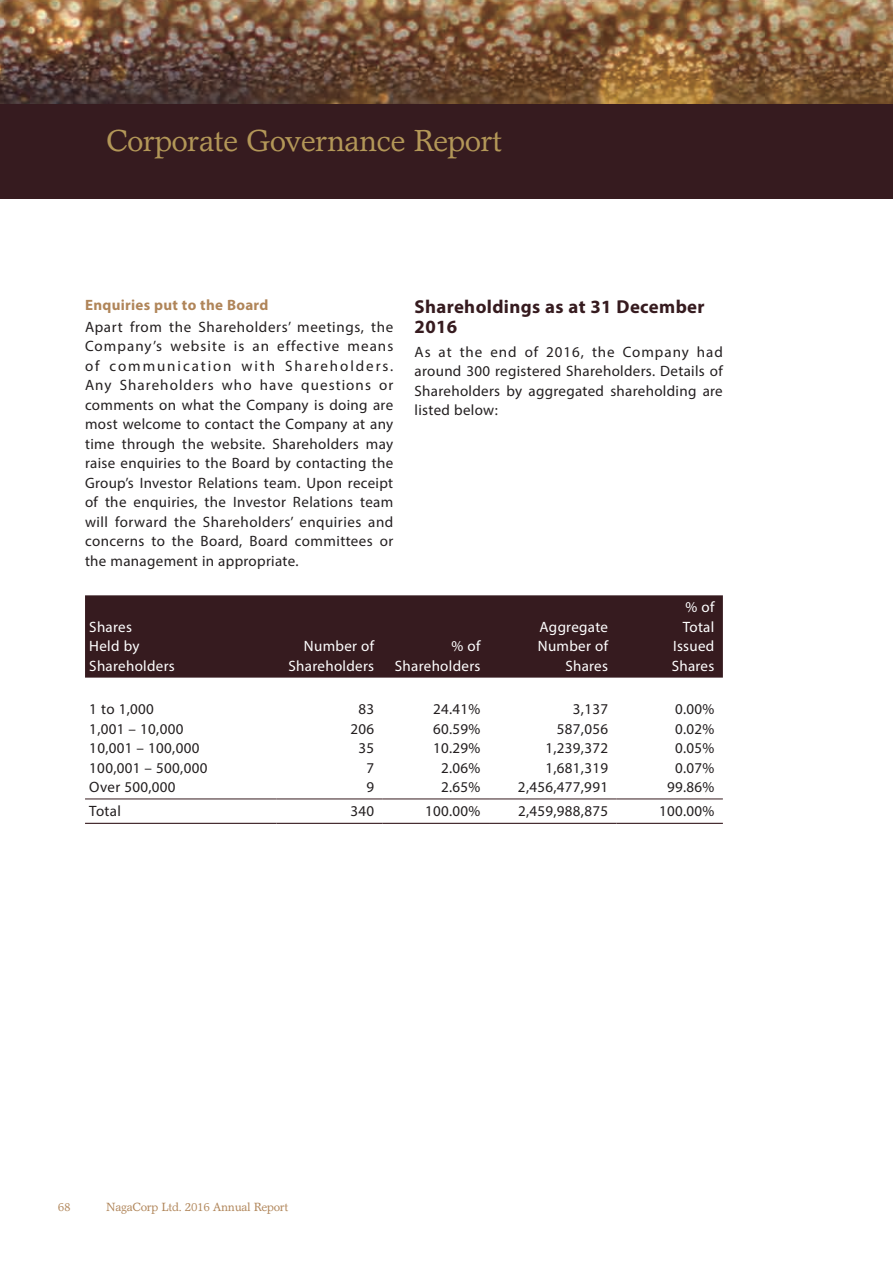
<style>
.page{position:relative;width:893px;height:1263px;background:#fff}
.page>*{position:absolute;margin:0;border:0;box-sizing:border-box;transform-origin:0 0}
.t1{font:30.75px "Garth Graphic Std";letter-spacing:-.025em;color:#b39758}
.t2{font:700 18.75px/19.5px "Myriad Pro";letter-spacing:.02em;color:#361b1f}
.t3{font:15px/19.5px "Myriad Pro";letter-spacing:.02em;color:#231f20;text-align:justify}
.t4{font:15px/19.5px "Myriad Pro";letter-spacing:.02em;color:#fff;text-align:right}
.t5{font:700 15px "Myriad Pro";letter-spacing:.02em;color:#b08559}
.t6{font:12px "Garth Graphic Std";letter-spacing:-.025em;color:#b08559}
</style>
<div class="page">
<div style="left:0;top:104px;width:893px;height:95px;background:#361b1f"></div>
<img style="left:0;top:0;width:893px;height:104px">
<div style="left:85px;top:595px;width:638px;height:83px;background:#361b1f"></div>
<hr style="left:85px;top:799px;width:191px;height:1px;background:#361b1f">
<hr style="left:276px;top:799px;width:107px;height:1px;background:#361b1f">
<hr style="left:383px;top:799px;width:106px;height:1px;background:#361b1f">
<hr style="left:489px;top:799px;width:128px;height:1px;background:#361b1f">
<hr style="left:617px;top:799px;width:106px;height:1px;background:#361b1f">
<hr style="left:85px;top:823px;width:191px;height:1px;background:#361b1f">
<hr style="left:276px;top:823px;width:107px;height:1px;background:#361b1f">
<hr style="left:383px;top:823px;width:106px;height:1px;background:#361b1f">
<hr style="left:489px;top:823px;width:128px;height:1px;background:#361b1f">
<hr style="left:617px;top:823px;width:106px;height:1px;background:#361b1f">
<h1 class="t1" style="left:106px;top:122px;width:398px">Corporate Governance Report</h1>
<p class="t5" style="left:85px;top:295px;width:185px">Enquiries put to the Board</p>
<p class="t3" style="left:85px;top:317px;width:310px">Apart from the Shareholders’ meetings, the Company’s website is an effective means of communication with Shareholders.<br>Any Shareholders who have questions or comments on what the Company is doing are most welcome to contact the Company at any time through the website. Shareholders may raise enquiries to the Board by contacting the Group’s Investor Relations team. Upon receipt of the enquiries, the Investor Relations team will forward the Shareholders’ enquiries and concerns to the Board, Board committees or the management in appropriate.</p>
<p class="t2" style="left:415px;top:297px;width:292px">Shareholdings as at 31 December<br>2016</p>
<p class="t3" style="left:415px;top:342px;width:310px">As at the end of 2016, the Company had around 300 registered Shareholders. Details of Shareholders by aggregated shareholding are listed below:</p>
<p class="t4" style="left:89px;top:617px;width:87px;text-align:left">Shares<br>Held by<br>Shareholders</p>
<p class="t4" style="left:289px;top:636px;width:87px">Number of<br>Shareholders</p>
<p class="t4" style="left:395px;top:636px;width:87px">% of<br>Shareholders</p>
<p class="t4" style="left:538px;top:617px;width:72px">Aggregate<br>Number of<br>Shares</p>
<p class="t4" style="left:672px;top:597px;width:44px">% of<br>Total<br>Issued<br>Shares</p>
<p class="t3" style="left:89px;top:699px;width:66px">1 to 1,000</p>
<p class="t3" style="left:358px;top:699px;width:17px">83</p>
<p class="t3" style="left:433px;top:699px;width:49px">24.41%</p>
<p class="t3" style="left:573px;top:699px;width:37px">3,137</p>
<p class="t3" style="left:675px;top:699px;width:41px">0.00%</p>
<p class="t3" style="left:89px;top:719px;width:96px">1,001 – 10,000</p>
<p class="t3" style="left:350px;top:719px;width:25px">206</p>
<p class="t3" style="left:433px;top:719px;width:49px">60.59%</p>
<p class="t3" style="left:557px;top:719px;width:53px">587,056</p>
<p class="t3" style="left:675px;top:719px;width:41px">0.02%</p>
<p class="t3" style="left:89px;top:738px;width:112px">10,001 – 100,000</p>
<p class="t3" style="left:358px;top:738px;width:17px">35</p>
<p class="t3" style="left:433px;top:738px;width:49px">10.29%</p>
<p class="t3" style="left:545px;top:738px;width:64px">1,239,372</p>
<p class="t3" style="left:675px;top:738px;width:41px">0.05%</p>
<p class="t3" style="left:89px;top:758px;width:120px">100,001 – 500,000</p>
<p class="t3" style="left:366px;top:758px;width:9px">7</p>
<p class="t3" style="left:441px;top:758px;width:41px">2.06%</p>
<p class="t3" style="left:545px;top:758px;width:64px">1,681,319</p>
<p class="t3" style="left:675px;top:758px;width:41px">0.07%</p>
<p class="t3" style="left:89px;top:777px;width:88px">Over 500,000</p>
<p class="t3" style="left:366px;top:777px;width:9px">9</p>
<p class="t3" style="left:441px;top:777px;width:41px">2.65%</p>
<p class="t3" style="left:518px;top:777px;width:92px">2,456,477,991</p>
<p class="t3" style="left:667px;top:777px;width:49px">99.86%</p>
<p class="t3" style="left:89px;top:801px;width:33px">Total</p>
<p class="t3" style="left:350px;top:801px;width:25px">340</p>
<p class="t3" style="left:425px;top:801px;width:57px">100.00%</p>
<p class="t3" style="left:518px;top:801px;width:92px">2,459,988,875</p>
<p class="t3" style="left:659px;top:801px;width:57px">100.00%</p>
<p class="t6" style="left:58px;top:1200px;width:14px">68</p>
<p class="t6" style="left:106px;top:1200px;width:184px">NagaCorp Ltd. 2016 Annual Report</p>
</div>
